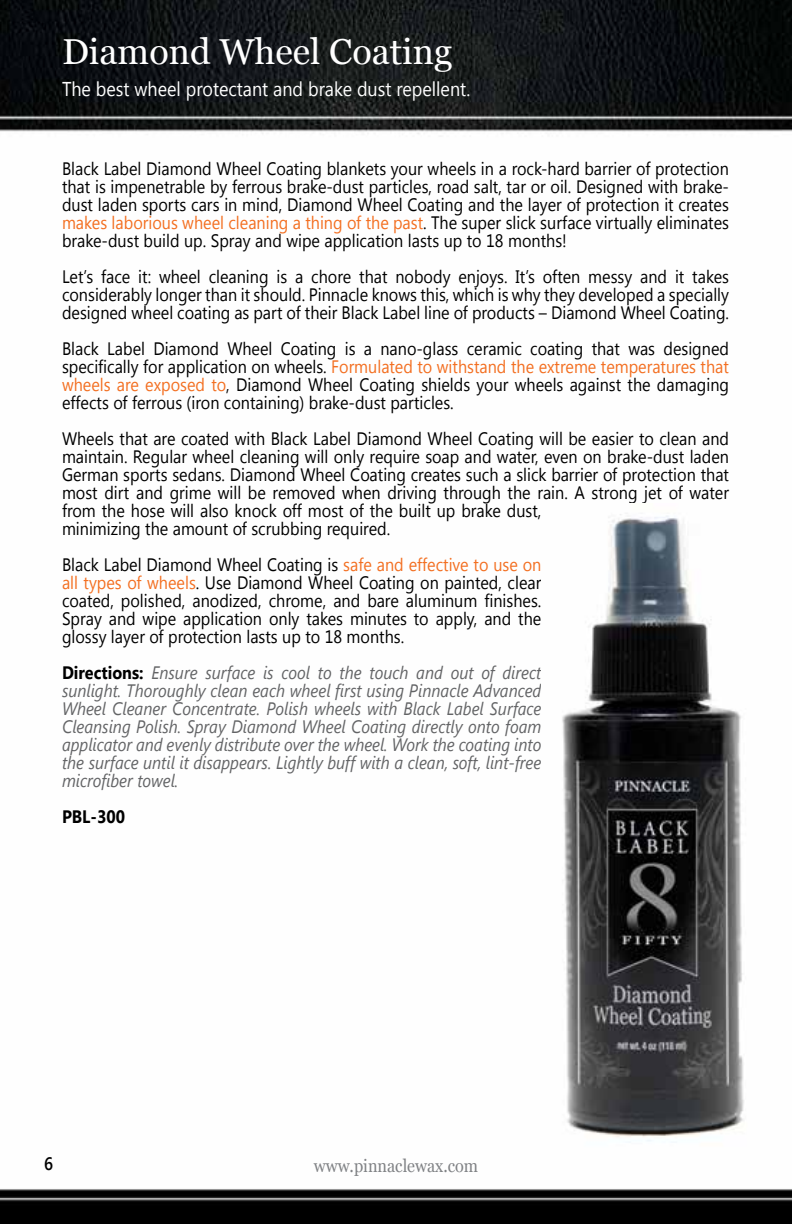
<style>
.page{position:relative;width:792px;height:1224px;background:#fff}
.page>*{position:absolute;margin:0;border:0;box-sizing:border-box;transform-origin:0 0}
.t1{font:36px "Vani";color:#fff}
.t2{font:20px "Segoe UI";color:#fff;scale:.9 1}
.t3{font:18px/18px "Segoe UI";color:#000;text-align:justify;scale:.9 1}
.t4{font:italic 18px/18px "Segoe UI";color:#636466;text-align:justify;scale:.9 1}
.t5{font:18px "Vani";color:#808285;scale:.9 1}
.t6{font:700 18px "Segoe UI";color:#000;scale:.9 1}
.t7{font:600 18px "Segoe UI";color:#000;scale:.9 1}
.s1{color:#f36f21}
.s2{font-weight:700;font-style:normal;color:#000}
</style>
<div class="page">
<img style="left:0;top:0;width:792px;height:1224px">
<img style="left:541px;top:504px;width:231px;height:646px">
<h1 class="t1" style="left:62px;top:31px;width:392px">Diamond Wheel Coating</h1>
<p class="t2" style="left:62px;top:75px;width:455px">The best wheel protectant and brake dust repellent.</p>
<p class="t3" style="left:62px;top:159px;width:743px">Black Label Diamond Wheel Coating blankets your wheels in a rock-hard barrier of protection that is impenetrable by ferrous brake-dust particles, road salt, tar or oil. Designed with brake&shy;dust laden sports cars in mind, Diamond Wheel Coating and the layer of protection it creates <span class="s1">makes laborious wheel cleaning a thing of the past</span>. The super slick surface virtually eliminates brake-dust build up. Spray and wipe application lasts up to 18 months!</p>
<p class="t3" style="left:62px;top:267px;width:743px">Let’s face it: wheel cleaning is a chore that nobody enjoys. It’s often messy and it takes considerably longer than it should. Pinnacle knows this, which is why they developed a specially designed wheel coating as part of their Black Label line of products – Diamond Wheel Coating.</p>
<p class="t3" style="left:62px;top:339px;width:743px">Black Label Diamond Wheel Coating is a nano-glass ceramic coating that was designed specifically for application on wheels. <span class="s1">Formulated to withstand the extreme temperatures that wheels are exposed to</span>, Diamond Wheel Coating shields your wheels against the damaging effects of ferrous (iron containing) brake-dust particles.</p>
<p class="t3" style="left:62px;top:429px;width:743px;text-align:left">Wheels that are coated with Black Label Diamond Wheel Coating will be easier to clean and maintain. Regular wheel cleaning will only require soap and water, even on brake-dust laden German sports sedans. Diamond Wheel Coating creates such a slick barrier of protection that most dirt and grime will be removed when driving through the rain. A strong jet of water from the hose will also knock off most of the built up brake dust,<br>minimizing the amount of scrubbing required.</p>
<p class="t3" style="left:62px;top:555px;width:534px">Black Label Diamond Wheel Coating is <span class="s1">safe and effective to use on all types of wheels</span>. Use Diamond Wheel Coating on painted, clear coated, polished, anodized, chrome, and bare aluminum finishes.<br>Spray and wipe application only takes minutes to apply, and the glossy layer of protection lasts up to 18 months.</p>
<p class="t4" style="left:62px;top:663px;width:534px"><span class="s2">Directions:</span> Ensure surface is cool to the touch and out of direct sunlight. Thoroughly clean each wheel first using Pinnacle Advanced Wheel Cleaner Concentrate. Polish wheels with Black Label Surface Cleansing Polish. Spray Diamond Wheel Coating directly onto foam applicator and evenly distribute over the wheel. Work the coating into the surface until it disappears. Lightly buff with a clean, soft, lint-free microfiber towel.</p>
<p class="t6" style="left:62px;top:804px;width:72px">PBL-300</p>
<p class="t7" style="left:44px;top:1151px;width:11px">6</p>
<p class="t5" style="left:314px;top:1155px;width:184px">www.pinnaclewax.com</p>
</div>
